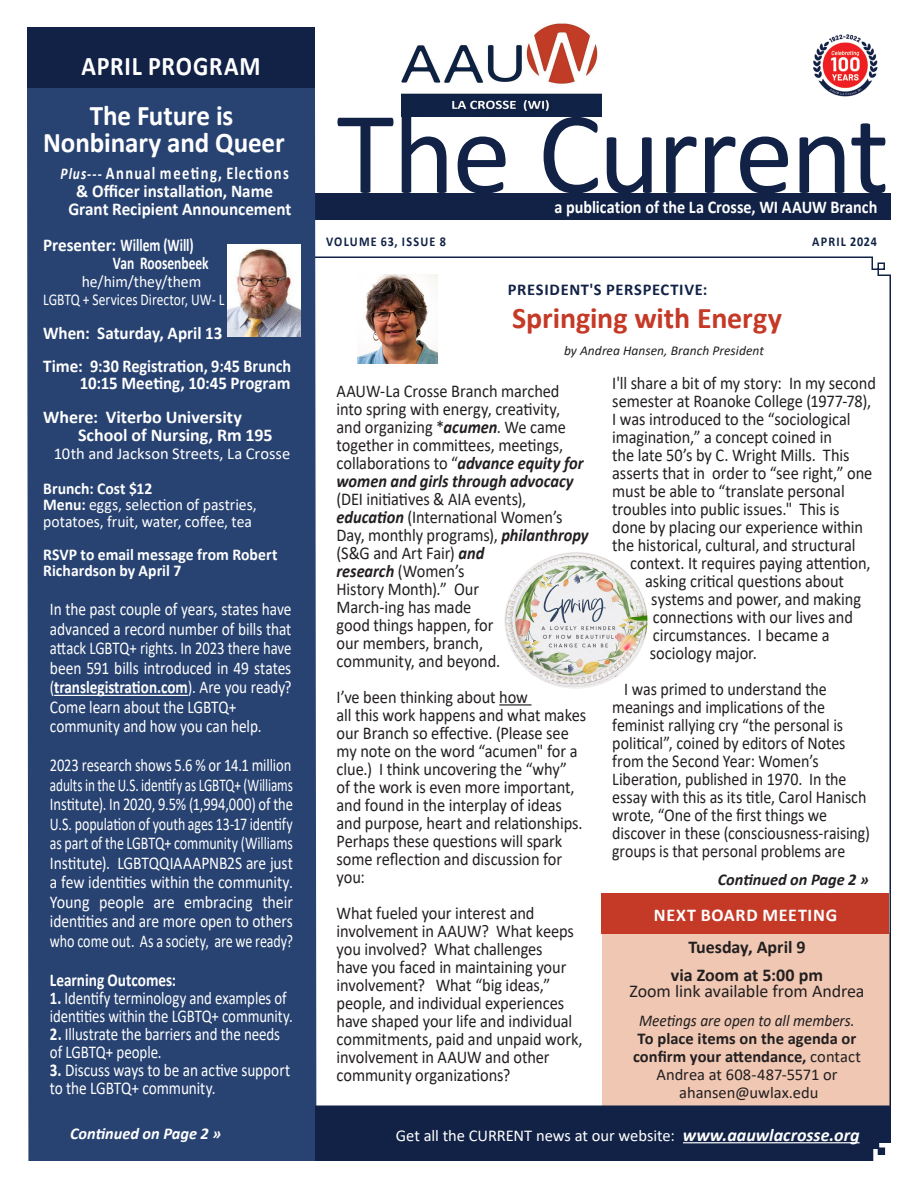
<style>
.page{position:relative;width:918px;height:1188px;background:#fff}
.page>*{position:absolute;margin:0;border:0;box-sizing:border-box;transform-origin:0 0}
.t1{font:118.5px "Calibri";letter-spacing:-.025em;color:#112246}
.t2{font:700 30px "Calibri";letter-spacing:-.005em;color:#c53927}
.t3{font:700 28.5px/27px "Calibri";letter-spacing:-.005em;color:#fff;text-align:center;scale:.95 1}
.t4{font:700 27px "Calibri";letter-spacing:.035em;color:#fff;scale:.89 1}
.t5{font:18px/18px "Calibri";letter-spacing:-.005em;color:#231f20;scale:.91 1}
.t6{font:18px/19.5px "Calibri";letter-spacing:-.005em;color:#fff;text-align:justify;scale:.81 1}
.t7{font:18px/18px "Calibri";letter-spacing:-.005em;color:#231f20;scale:.89 1}
.t8{font:18px/19.5px "Calibri";letter-spacing:-.005em;color:#fff;scale:.85 1}
.t9{font:700 18px/18px "Calibri";color:#fff;scale:.95 1}
.t10{font:700 18px/18px "Calibri";color:#fff;text-align:center;scale:.81 1}
.t11{font:18px/18px "Calibri";letter-spacing:-.005em;color:#fff;scale:.82 1}
.t12{font:18px/18px "Calibri";letter-spacing:-.005em;color:#fff;scale:.83 1}
.t13{font:700 18px/18px "Calibri";color:#fff}
.t14{font:700 18px "Calibri";color:#fff;scale:.9 1}
.t15{font:18px "Calibri";letter-spacing:-.005em;color:#231f20;scale:.88 1}
.t16{font:700 18px/27.3px "Calibri";color:#231f20;text-align:center}
.t17{font:18px "Calibri";letter-spacing:-.005em;color:#231f20}
.t18{font:700 18px "Calibri";color:#fff;scale:.94 1}
.t19{font:700 18px "Calibri";color:#fff;scale:.85 1}
.t20{font:700 18px "Calibri";letter-spacing:.04em;color:#fff}
.t21{font:16.5px/18px "Calibri";color:#fff;scale:.95 1}
.t22{font:700 16.5px/18px "Calibri";color:#231f20;text-align:center}
.t23{font:16.5px "Calibri";color:#fff}
.t24{font:700 16.5px/16.5px "Calibri";letter-spacing:.005em;color:#fff;scale:.95 1}
.t25{font:italic 16.5px "Calibri";letter-spacing:-.005em;color:#231f20;scale:.93 1}
.t26{font:700 16.5px "Calibri";letter-spacing:.04em;color:#112246}
.t27{font:italic 700 16.5px "Calibri";color:#231f20}
.t28{font:italic 700 16.5px "Calibri";color:#fff}
.t29{font:italic 13.5px "Calibri";color:#231f20}
.t30{font:700 13.5px "Calibri";letter-spacing:.1em;color:#112246;scale:.9 1}
.s1{font-style:italic;font-size:16.5px}
.s2{font-weight:700}
.s3{font-weight:700;font-style:italic}
.s4{font-weight:400}
.s5{font-weight:700;font-style:italic;font-size:18px}
</style>
<div class="page">
<svg style="left:316px;top:256px;width:575px;height:849px"></svg>
<img style="left:357px;top:274px;width:80px;height:89px">
<hr style="left:499px;top:704px;width:33px;height:2px;background:#231f20">
<div style="left:306px;top:193px;width:585px;height:27px;background:#112246"></div>
<div style="left:27px;top:87px;width:289px;height:1074px;background:#284372"></div>
<hr style="left:54px;top:695px;width:134px;height:1px;background:#fff">
<div style="left:27px;top:27px;width:288px;height:60px;background:#112246"></div>
<div style="left:603px;top:932px;width:288px;height:174px;background:#efc7b3"></div>
<div style="left:602px;top:894px;width:287px;height:40px;background:#c53927"></div>
<div style="left:314px;top:1105px;width:577px;height:56px;background:#112246"></div>
<hr style="left:683px;top:1142px;width:177px;height:1px;background:#fff">
<img style="left:402px;top:24px;width:200px;height:93px">
<img style="left:813px;top:34px;width:65px;height:62px">
<img style="left:228px;top:244px;width:72px;height:93px">
<img style="left:504px;top:552px;width:143px;height:137px">
<p class="t4" style="left:81px;top:47px;width:203px">APRIL PROGRAM</p>
<p class="t3" style="left:43px;top:102px;width:256px">The Future is<br>Nonbinary and Queer</p>
<p class="t10" style="left:61px;top:164px;width:286px"><span class="s1">Plus---</span> Annual meeting, Elections &amp; Officer installation, Name<br>Grant Recipient Announcement</p>
<p class="t9" style="left:113px;top:236px;width:102px;text-indent:-70px">Presenter: Willem (Will)<br>Van Roosenbeek</p>
<p class="t21" style="left:43px;top:272px;width:192px;text-indent:39px">he/him/they/them<br>LGBTQ + Services Director, UW- L</p>
<p class="t9" style="left:43px;top:324px;width:190px">When: Saturday, April 13</p>
<p class="t9" style="left:43px;top:357px;width:263px">Time: 9:30 Registration, 9:45 Brunch</p>
<p class="t18" style="left:80px;top:370px;width:226px">10:15 Meeting, 10:45 Program</p>
<p class="t13" style="left:78px;top:408px;width:196px;text-indent:-35px">Where: Viterbo University<br>School of Nursing, Rm 195</p>
<p class="t23" style="left:54px;top:442px;width:238px">10th and Jackson Streets, La Crosse</p>
<p class="t24" style="left:43px;top:480px;width:117px">Brunch: Cost $12</p>
<p class="t21" style="left:43px;top:496px;width:226px;line-height:16.5px"><span class="s2">Menu:</span> eggs, selection of pastries, potatoes, fruit, water, coffee, tea</p>
<p class="t24" style="left:43px;top:546px;width:248px">RSVP to email message from Robert<br>Richardson by April 7</p>
<p class="t8" style="left:50px;top:599px;width:286px;text-align:justify">In the past couple of years, states have advanced a record number of bills that attack LGBTQ+ rights. In 2023 there have been 591 bills introduced in 49 states (<span class="s2">translegistration.com</span>). Are you ready?</p>
<p class="t8" style="left:50px;top:697px;width:251px">Come learn about the LGBTQ+ community and how you can help.</p>
<p class="t6" style="left:50px;top:755px;width:302px">2023 research shows 5.6 % or 14.1 million adults in the U.S. identify as LGBTQ+ (Williams Institute). In 2020, 9.5% (1,994,000) of the U.S. population of youth ages 13-17 identify as part of the LGBTQ+ community (Williams Institute). LGBTQQIAAAPNB2S are just a few identities within the community.<br>Young people are embracing their identities and are more open to others who come out. As a society, are we ready?</p>
<p class="t19" style="left:50px;top:967px;width:150px">Learning Outcomes:</p>
<p class="t11" style="left:50px;top:988px;width:298px"><span class="s2">1.</span> Identify terminology and examples of identities within the LGBTQ+ community.</p>
<p class="t12" style="left:50px;top:1024px;width:279px"><span class="s2">2.</span> Illustrate the barriers and the needs of LGBTQ+ people.</p>
<p class="t8" style="left:50px;top:1060px;width:284px;line-height:18px"><span class="s2">3.</span> Discuss ways to be an active support to the LGBTQ+ community.</p>
<p class="t28" style="left:70px;top:1122px;width:153px">Continued on Page 2 »</p>
<p class="t1" style="left:337px;top:71px;width:554px">The Current</p>
<p class="t14" style="left:554px;top:194px;width:361px">a publication of the La Crosse, WI AAUW Branch</p>
<p class="t30" style="left:326px;top:232px;width:135px">VOLUME 63, ISSUE 8</p>
<p class="t30" style="left:812px;top:232px;width:73px">APRIL 2024</p>
<p class="t26" style="left:508px;top:278px;width:201px">PRESIDENT'S PERSPECTIVE:</p>
<p class="t2" style="left:512px;top:297px;width:271px">Springing with Energy</p>
<p class="t29" style="left:564px;top:341px;width:201px">by Andrea Hansen, Branch President</p>
<p class="t5" style="left:337px;top:381px;width:278px">AAUW-La Crosse Branch marched into spring with energy, creativity, and organizing *<span class="s3">acumen</span>. We came together in committees, meetings, collaborations to “<span class="s3">advance equity for women and girls through advocacy </span>(DEI initiatives &amp; AIA events), <span class="s3">education</span> (International Women’s<br>Day, monthly programs), <span class="s3">philanthropy </span>(S&amp;G and Art Fair) <span class="s3">and<br>research</span> (Women’s<br>History Month).” Our<br>March-ing has made<br>good things happen, for<br>our members, branch,<br>community, and beyond.</p>
<p class="t5" style="left:337px;top:687px;width:276px">I’ve been thinking about how<br>all this work happens and what makes our Branch so effective. (Please see my note on the word “acumen" for a clue.) I think uncovering the “why”<br>of the work is even more important, and found in the interplay of ideas and purpose, heart and relationships.<br>Perhaps these questions will spark some reflection and discussion for you:</p>
<p class="t5" style="left:337px;top:903px;width:272px">What fueled your interest and involvement in AAUW? What keeps you involved? What challenges<br>have you faced in maintaining your involvement? What “big ideas,” people, and individual experiences have shaped your life and individual commitments, paid and unpaid work, involvement in AAUW and other community organizations?</p>
<p class="t5" style="left:612px;top:374px;width:291px">I'll share a bit of my story: In my second</p>
<p class="t5" style="left:612px;top:392px;width:286px">semester at Roanoke College (1977-78),</p>
<p class="t5" style="left:612px;top:410px;width:263px">I was introduced to the “sociological</p>
<p class="t5" style="left:612px;top:428px;width:243px">imagination,” a concept coined in</p>
<p class="t5" style="left:612px;top:446px;width:262px">the late 50’s by C. Wright Mills. This</p>
<p class="t5" style="left:612px;top:464px;width:287px">asserts that in order to “see right,” one</p>
<p class="t5" style="left:612px;top:482px;width:257px">must be able to “translate personal</p>
<p class="t5" style="left:612px;top:500px;width:251px">troubles into public issues." This is</p>
<p class="t5" style="left:612px;top:518px;width:277px">done by placing our experience within</p>
<p class="t5" style="left:612px;top:536px;width:269px">the historical, cultural, and structural</p>
<p class="t5" style="left:630px;top:554px;width:266px">context. It requires paying attention,</p>
<p class="t5" style="left:645px;top:572px;width:220px">asking critical questions about</p>
<p class="t5" style="left:651px;top:590px;width:232px">systems and power, and making</p>
<p class="t5" style="left:653px;top:608px;width:222px">connections with our lives and</p>
<p class="t5" style="left:653px;top:626px;width:196px">circumstances. I became a</p>
<p class="t5" style="left:650px;top:644px;width:119px">sociology major.</p>
<p class="t7" style="left:612px;top:680px;width:291px;text-indent:12px">I was primed to understand the meanings and implications of the feminist rallying cry “the personal is political”, coined by editors of Notes from the Second Year: Women’s Liberation, published in 1970. In the essay with this as its title, Carol Hanisch wrote, “One of the first things we discover in these (consciousness-raising)</p>
<p class="t15" style="left:612px;top:839px;width:266px">groups is that personal problems are</p>
<p class="t27" style="left:718px;top:868px;width:153px">Continued on Page 2 »</p>
<p class="t20" style="left:654px;top:902px;width:185px">NEXT BOARD MEETING</p>
<p class="t16" style="left:671px;top:933px;width:154px">Tuesday, April 9<br>via Zoom at 5:00 pm</p>
<p class="t17" style="left:629px;top:979px;width:237px">Zoom link available from Andrea</p>
<p class="t25" style="left:639px;top:1009px;width:233px">Meetings are open to all members.</p>
<p class="t22" style="left:633px;top:1029px;width:229px">To place items on the agenda or confirm your attendance, <span class="s4">contact<br>Andrea at 608-487-5571 or ahansen@uwlax.edu</span></p>
<p class="t23" style="left:396px;top:1124px;width:465px">Get all the CURRENT news at our website: <span class="s5">www.aauwlacrosse.org</span></p>
</div>
